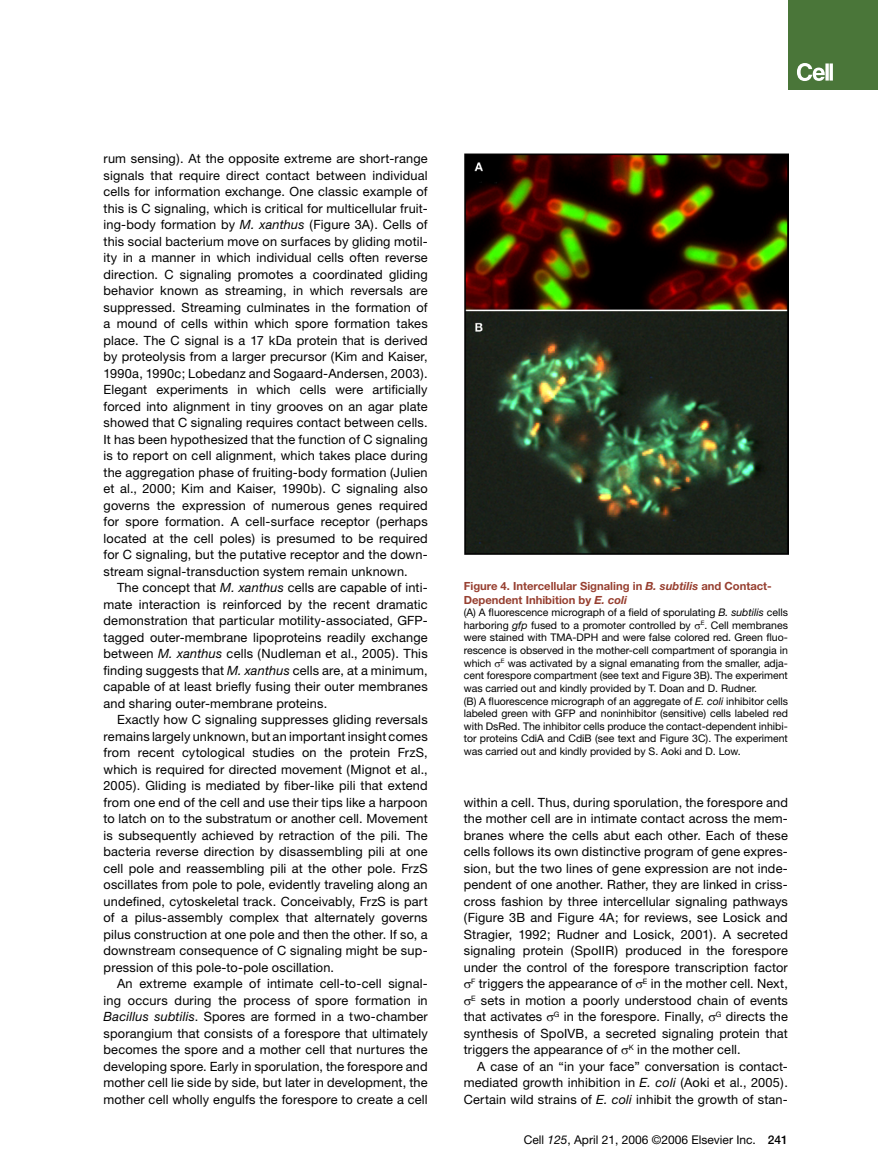
<style>
.page{position:relative;width:878px;height:1175px;background:#fff}
.page>*{position:absolute;margin:0;border:0;box-sizing:border-box;transform-origin:0 0}
.t1{font:12.75px/16.5px "Helvetica Neue";letter-spacing:.015em;color:#000;text-align:justify}
.t2{font:12px "Helvetica Neue";color:#000}
.t3{font:700 11.25px/13.5px "Helvetica Neue";color:#973f30}
.t4{font:10.5px/12.6px "Helvetica Neue";color:#000}
.s1{font-style:italic}
.s2{font-weight:500}
</style>
<div class="page">
<div style="left:788px;top:0;width:90px;height:90px;background:#4a7639"></div>
<svg style="left:797px;top:63px;width:35px;height:18px"></svg>
<img style="left:464px;top:153px;width:324px;height:401px">
<p class="t1" style="left:104px;top:150px;width:326px">rum sensing). At the opposite extreme are short-range signals that require direct contact between individual cells for information exchange. One classic example of this is C signaling, which is critical for multicellular fruit&shy;ing-body formation by <span class="s1">M. xanthus</span> (Figure 3A). Cells of this social bacterium move on surfaces by gliding motil&shy;ity in a manner in which individual cells often reverse direction. C signaling promotes a coordinated gliding behavior known as streaming, in which reversals are suppressed. Streaming culminates in the formation of a mound of cells within which spore formation takes place. The C signal is a 17 kDa protein that is derived by proteolysis from a larger precursor (Kim and Kaiser, 1990a, 1990c; Lobedanz and Sogaard-Andersen, 2003).<br>Elegant experiments in which cells were artificially forced into alignment in tiny grooves on an agar plate showed that C signaling requires contact between cells.<br>It has been hypothesized that the function of C signaling is to report on cell alignment, which takes place during the aggregation phase of fruiting-body formation (Julien et al., 2000; Kim and Kaiser, 1990b). C signaling also governs the expression of numerous genes required for spore formation. A cell-surface receptor (perhaps located at the cell poles) is presumed to be required for C signaling, but the putative receptor and the down&shy;stream signal-transduction system remain unknown.</p>
<p class="t1" style="left:104px;top:579px;width:326px;text-indent:14px">The concept that <span class="s1">M. xanthus</span> cells are capable of inti&shy;mate interaction is reinforced by the recent dramatic demonstration that particular motility-associated, GFP&shy;tagged outer-membrane lipoproteins readily exchange between <span class="s1">M. xanthus</span> cells (Nudleman et al., 2005). This finding suggests that <span class="s1">M. xanthus</span> cells are, at a minimum, capable of at least briefly fusing their outer membranes and sharing outer-membrane proteins.</p>
<p class="t1" style="left:104px;top:711px;width:326px;text-indent:14px">Exactly how C signaling suppresses gliding reversals remains largely unknown, but an important insight comes from recent cytological studies on the protein FrzS, which is required for directed movement (Mignot et al., 2005). Gliding is mediated by fiber-like pili that extend from one end of the cell and use their tips like a harpoon to latch on to the substratum or another cell. Movement is subsequently achieved by retraction of the pili. The bacteria reverse direction by disassembling pili at one cell pole and reassembling pili at the other pole. FrzS oscillates from pole to pole, evidently traveling along an undefined, cytoskeletal track. Conceivably, FrzS is part of a pilus-assembly complex that alternately governs pilus construction at one pole and then the other. If so, a downstream consequence of C signaling might be sup&shy;pression of this pole-to-pole oscillation.</p>
<p class="t1" style="left:104px;top:975px;width:326px;text-indent:14px">An extreme example of intimate cell-to-cell signal&shy;ing occurs during the process of spore formation in <span class="s1">Bacillus subtilis</span>. Spores are formed in a two-chamber sporangium that consists of a forespore that ultimately becomes the spore and a mother cell that nurtures the developing spore. Early in sporulation, the forespore and mother cell lie side by side, but later in development, the mother cell wholly engulfs the forespore to create a cell</p>
<p class="t3" style="left:464px;top:579px;width:309px">Figure 4. Intercellular Signaling in <span class="s1">B. subtilis</span> and Contact-<br>Dependent Inhibition by <span class="s1">E. coli</span></p>
<p class="t4" style="left:464px;top:606px;width:326px">(A) A fluorescence micrograph of a field of sporulating <span class="s1">B. subtilis</span> cells harboring <span class="s1">gfp</span> fused to a promoter controlled by <sup>E</sup>. Cell membranes were stained with TMA-DPH and were false colored red. Green fluo&shy;rescence is observed in the mother-cell compartment of sporangia in which <sup>E</sup> was activated by a signal emanating from the smaller, adja&shy;cent forespore compartment (see text and Figure 3B). The experiment was carried out and kindly provided by T. Doan and D. Rudner.<br>(B) A fluorescence micrograph of an aggregate of <span class="s1">E. coli</span> inhibitor cells labeled green with GFP and noninhibitor (sensitive) cells labeled red with DsRed. The inhibitor cells produce the contact-dependent inhibi&shy;tor proteins CdiA and CdiB (see text and Figure 3C). The experiment was carried out and kindly provided by S. Aoki and D. Low.</p>
<p class="t1" style="left:464px;top:793px;width:326px">within a cell. Thus, during sporulation, the forespore and</p>
<p class="t1" style="left:464px;top:810px;width:326px">the mother cell are in intimate contact across the mem-</p>
<p class="t1" style="left:464px;top:826px;width:325px">branes where the cells abut each other. Each of these</p>
<p class="t1" style="left:464px;top:843px;width:326px">cells follows its own distinctive program of gene expres-</p>
<p class="t1" style="left:464px;top:859px;width:326px">sion, but the two lines of gene expression are not inde-</p>
<p class="t1" style="left:464px;top:876px;width:326px">pendent of one another. Rather, they are linked in criss-</p>
<p class="t1" style="left:464px;top:892px;width:325px">cross fashion by three intercellular signaling pathways</p>
<p class="t1" style="left:464px;top:909px;width:325px">(Figure 3B and Figure 4A; for reviews, see Losick and</p>
<p class="t1" style="left:464px;top:925px;width:325px">Stragier, 1992; Rudner and Losick, 2001). A secreted</p>
<p class="t1" style="left:464px;top:942px;width:326px">signaling protein (SpoIIR) produced in the forespore</p>
<p class="t1" style="left:464px;top:958px;width:325px">under the control of the forespore transcription factor</p>
<p class="t1" style="left:471px;top:975px;width:318px"><sup>F</sup> triggers the appearance of <sup>E</sup> in the mother cell. Next,</p>
<p class="t1" style="left:471px;top:991px;width:318px"><sup>E</sup> sets in motion a poorly understood chain of events</p>
<p class="t1" style="left:464px;top:1008px;width:325px">that activates <sup>G</sup> in the forespore. Finally, <sup>G</sup> directs the</p>
<p class="t1" style="left:464px;top:1024px;width:325px">synthesis of SpoIVB, a secreted signaling protein that</p>
<p class="t1" style="left:464px;top:1041px;width:278px">triggers the appearance of <sup>K</sup> in the mother cell.</p>
<p class="t1" style="left:477px;top:1057px;width:312px">A case of an “in your face” conversation is contact-</p>
<p class="t1" style="left:464px;top:1074px;width:325px">mediated growth inhibition in <span class="s1">E. coli</span> (Aoki et al., 2005).</p>
<p class="t1" style="left:464px;top:1090px;width:325px">Certain wild strains of <span class="s1">E. coli</span> inhibit the growth of stan-</p>
<p class="t2" style="left:523px;top:1132px;width:266px">Cell <span class="s1">125</span>, April 21, 2006 ©2006 Elsevier Inc. <span class="s2">241</span></p>
</div>
